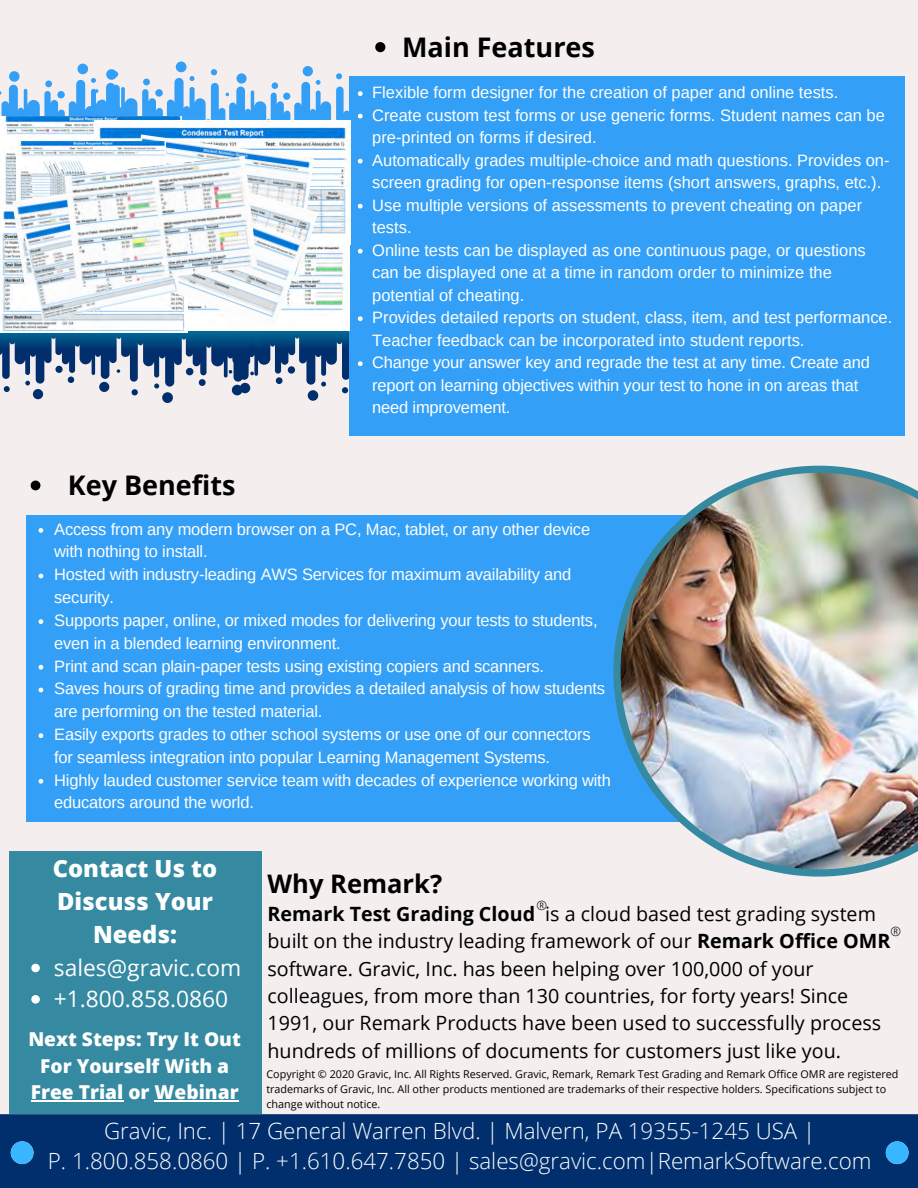
<style>
.page{position:relative;width:918px;height:1188px;background:#f4eeee}
.page>*{position:absolute;margin:0;border:0;box-sizing:border-box;transform-origin:0 0}
.t1{font:700 27px "Open Sans";color:#000}
.t2{font:700 25.5px "Open Sans";color:#000}
.t3{font:800 23.7px/33px "Open Sans";color:#fefefe;text-align:center}
.t4{font:22.8px/31.3px "Open Sans";color:#fefefe}
.t5{font:300 22.35px/30.3px "Open Sans";color:#fefefe;text-align:center}
.t6{font:19.65px/27.3px "Open Sans";color:#000}
.t7{font:800 19.2px/26.4px "Open Sans";color:#fefefe;text-align:center}
.t8{font:16.5px/22.5px "Arimo";color:#fff}
.t9{font:16.5px/22.8px "Arimo";letter-spacing:-.01em;color:#fefefe}
.t10{font:300 12.75px "Open Sans";color:#000}
.t11{font:10.8px/15px "Open Sans";color:#000}
.s1{font-weight:700}
</style>
<div class="page">
<div style="left:0;top:1114px;width:918px;height:74px;background:#012f6d"></div>
<div style="left:11px;top:1141px;width:23px;height:23px;background:#38b6ff;border-radius:50%"></div>
<div style="left:886px;top:1141px;width:23px;height:23px;background:#38b6ff;border-radius:50%"></div>
<div style="left:26px;top:516px;width:781px;height:306px;background:#349ff6"></div>
<div style="left:350px;top:76px;width:555px;height:359px;background:#349ff6"></div>
<svg style="left:613px;top:466px;width:261px;height:411px"></svg>
<img style="left:621px;top:473px;width:297px;height:396px">
<div style="left:9px;top:851px;width:253px;height:263px;background:#3589a1"></div>
<svg style="left:31px;top:964px;width:9px;height:8px"></svg>
<svg style="left:31px;top:995px;width:9px;height:9px"></svg>
<hr style="left:31px;top:1101px;width:92px;height:1px;background:#fefefe">
<hr style="left:155px;top:1101px;width:84px;height:1px;background:#fefefe">
<svg style="left:39px;top:528px;width:4px;height:5px"></svg>
<svg style="left:39px;top:574px;width:4px;height:4px"></svg>
<svg style="left:39px;top:619px;width:4px;height:5px"></svg>
<svg style="left:39px;top:665px;width:4px;height:5px"></svg>
<svg style="left:39px;top:688px;width:4px;height:4px"></svg>
<svg style="left:39px;top:733px;width:4px;height:5px"></svg>
<svg style="left:39px;top:779px;width:4px;height:5px"></svg>
<svg style="left:358px;top:91px;width:5px;height:5px"></svg>
<svg style="left:358px;top:114px;width:5px;height:5px"></svg>
<svg style="left:358px;top:159px;width:5px;height:5px"></svg>
<svg style="left:358px;top:204px;width:5px;height:5px"></svg>
<svg style="left:358px;top:249px;width:5px;height:5px"></svg>
<svg style="left:0;top:316px;width:363px;height:87px"></svg>
<svg style="left:0;top:62px;width:350px;height:58px"></svg>
<img style="left:188px;top:244px;width:162px;height:87px">
<img style="left:0;top:117px;width:181px;height:90px">
<img style="left:0;top:207px;width:188px;height:125px">
<img style="left:94px;top:120px;width:257px;height:124px">
<svg style="left:375px;top:42px;width:10px;height:10px"></svg>
<svg style="left:31px;top:481px;width:9px;height:9px"></svg>
<img style="left:127px;top:134px;width:187px;height:23px">
<img style="left:257px;top:157px;width:61px;height:125px">
<img style="left:16px;top:141px;width:149px;height:35px">
<img style="left:123px;top:187px;width:183px;height:143px">
<img style="left:12px;top:176px;width:52px;height:109px">
<img style="left:24px;top:203px;width:156px;height:118px">
<img style="left:64px;top:156px;width:193px;height:132px">
<h1 class="t1" style="left:402px;top:28px;width:194px">Main Features</h1>
<h1 class="t1" style="left:68px;top:466px;width:169px">Key Benefits</h1>
<p class="t8" style="left:372px;top:81px;width:522px">Flexible form designer for the creation of paper and online tests.<br>Create custom test forms or use generic forms. Student names can be pre-printed on forms if desired.<br>Automatically grades multiple-choice and math questions. Provides on&shy;screen grading for open-response items (short answers, graphs, etc.).<br>Use multiple versions of assessments to prevent cheating on paper tests.<br>Online tests can be displayed as one continuous page, or questions can be displayed one at a time in random order to minimize the potential of cheating.<br>Provides detailed reports on student, class, item, and test performance.<br>Teacher feedback can be incorporated into student reports.<br>Change your answer key and regrade the test at any time. Create and report on learning objectives within your test to hone in on areas that need improvement.</p>
<p class="t9" style="left:54px;top:518px;width:558px">Access from any modern browser on a PC, Mac, tablet, or any other device with nothing to install.<br>Hosted with industry-leading AWS Services for maximum availability and security.<br>Supports paper, online, or mixed modes for delivering your tests to students, even in a blended learning environment.<br>Print and scan plain-paper tests using existing copiers and scanners.<br>Saves hours of grading time and provides a detailed analysis of how students are performing on the tested material.<br>Easily exports grades to other school systems or use one of our connectors for seamless integration into popular Learning Management Systems.<br>Highly lauded customer service team with decades of experience working with educators around the world.</p>
<h3 class="t3" style="left:53px;top:852px;width:166px">Contact Us to<br>Discuss Your<br>Needs:</h3>
<h3 class="t4" style="left:54px;top:952px;width:189px">sales@gravic.com +1.800.858.0860</h3>
<p class="t7" style="left:28px;top:1026px;width:214px">Next Steps: Try It Out<br>For Yourself With a<br>Free Trial or Webinar</p>
<h2 class="t2" style="left:268px;top:865px;width:176px">Why Remark?</h2>
<p class="t6" style="left:268px;top:900px;width:624px"><span class="s1">Remark Test Grading Cloud</span> is a cloud based test grading system built on the industry leading framework of our <span class="s1">Remark Office OMR </span>software. Gravic, Inc. has been helping over 100,000 of your colleagues, from more than 130 countries, for forty years! Since 1991, our Remark Products have been used to successfully process hundreds of millions of documents for customers just like you.</p>
<p class="t10" style="left:536px;top:897px;width:12px">®</p>
<p class="t10" style="left:890px;top:923px;width:12px">®</p>
<p class="t11" style="left:266px;top:1067px;width:634px">Copyright © 2020 Gravic, Inc. All Rights Reserved. Gravic, Remark, Remark Test Grading and Remark Office OMR are registered trademarks of Gravic, Inc. All other products mentioned are trademarks of their respective holders. Specifications subject to change without notice.</p>
<h3 class="t5" style="left:48px;top:1115px;width:825px">Gravic, Inc. | 17 General Warren Blvd. | Malvern, PA 19355-1245 USA |<br>P. 1.800.858.0860 | P. +1.610.647.7850 | sales@gravic.com|RemarkSoftware.com</h3>
</div>
